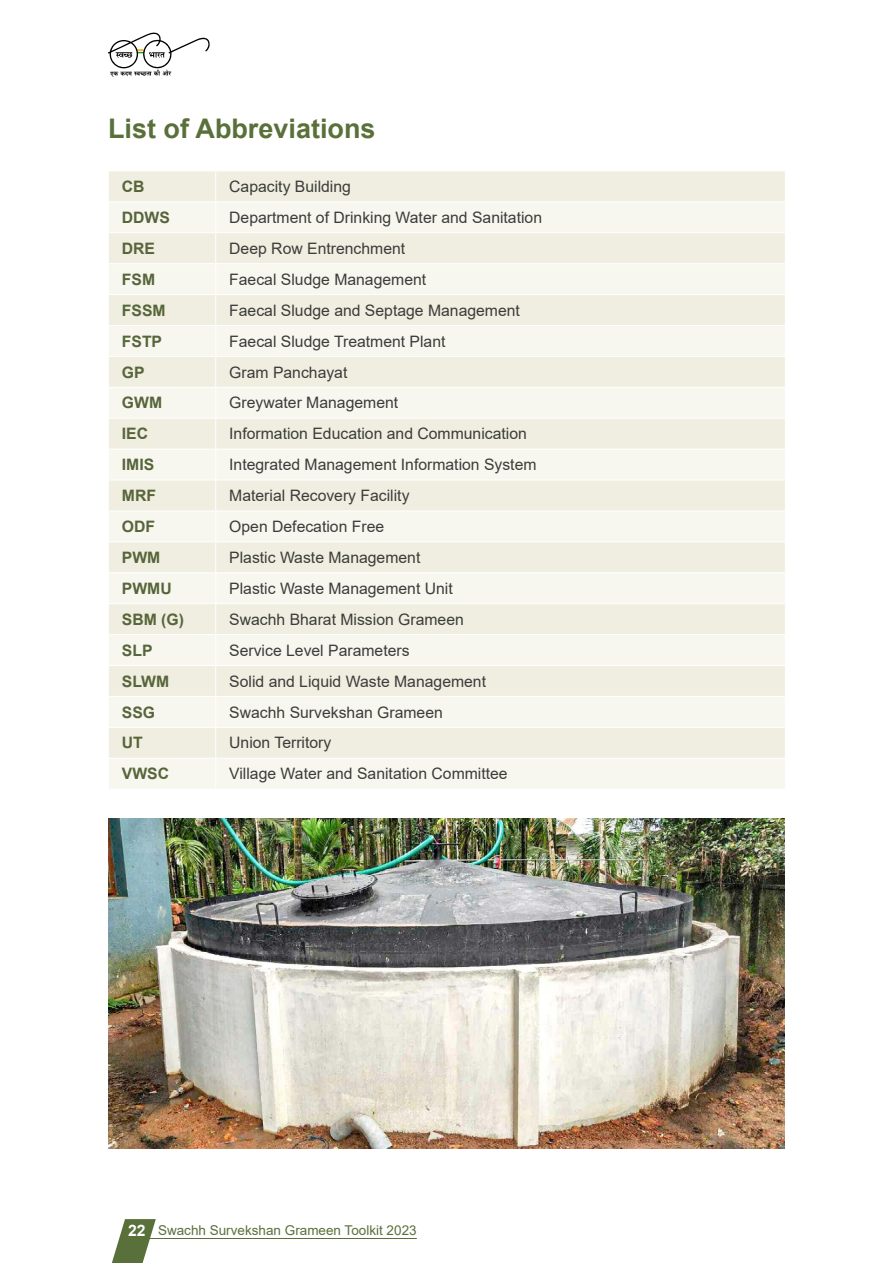
<style>
.page{position:relative;width:893px;height:1263px;background:#fff}
.page>*{position:absolute;margin:0;border:0;box-sizing:border-box;transform-origin:0 0}
.t1{font:700 27px "Arial";color:#5a703a}
.t2{font:15.75px "Arial";color:#3c3c3b}
.t3{font:700 15.75px "Arial";color:#57653a}
.t4{font:13.5px "Arial";color:#5a703a}
.s1{font-weight:700;font-size:15.75px;color:#fff}
</style>
<div class="page">
<svg style="left:112px;top:1219px;width:44px;height:44px"></svg>
<hr style="left:146px;top:1238px;width:271px;height:1px;background:#5a703a">
<svg style="left:108px;top:33px;width:102px;height:44px"></svg>
<div style="left:109px;top:172px;width:676px;height:29px;background:#efeee0"></div>
<svg style="left:109px;top:203px;width:676px;height:585px;fill:#f7f7f0"></svg>
<hr style="left:215px;top:171px;width:1px;height:30px;background:#fff">
<hr style="left:215px;top:202px;width:1px;height:30px;background:#fff">
<hr style="left:108px;top:232px;width:108px;height:1px;background:#fff">
<hr style="left:216px;top:232px;width:570px;height:1px;background:#fff">
<hr style="left:215px;top:233px;width:1px;height:30px;background:#fff">
<hr style="left:108px;top:263px;width:108px;height:1px;background:#fff">
<hr style="left:216px;top:263px;width:570px;height:1px;background:#fff">
<hr style="left:215px;top:264px;width:1px;height:30px;background:#fff">
<hr style="left:108px;top:294px;width:108px;height:1px;background:#fff">
<hr style="left:216px;top:294px;width:570px;height:1px;background:#fff">
<hr style="left:215px;top:295px;width:1px;height:30px;background:#fff">
<hr style="left:108px;top:325px;width:108px;height:1px;background:#fff">
<hr style="left:216px;top:325px;width:570px;height:1px;background:#fff">
<hr style="left:215px;top:326px;width:1px;height:30px;background:#fff">
<hr style="left:108px;top:356px;width:108px;height:1px;background:#fff">
<hr style="left:216px;top:356px;width:570px;height:1px;background:#fff">
<hr style="left:215px;top:357px;width:1px;height:30px;background:#fff">
<hr style="left:108px;top:387px;width:108px;height:1px;background:#fff">
<hr style="left:216px;top:387px;width:570px;height:1px;background:#fff">
<hr style="left:215px;top:388px;width:1px;height:30px;background:#fff">
<hr style="left:108px;top:418px;width:108px;height:1px;background:#fff">
<hr style="left:216px;top:418px;width:570px;height:1px;background:#fff">
<hr style="left:215px;top:419px;width:1px;height:30px;background:#fff">
<hr style="left:108px;top:449px;width:108px;height:1px;background:#fff">
<hr style="left:216px;top:449px;width:570px;height:1px;background:#fff">
<hr style="left:215px;top:449px;width:1px;height:31px;background:#fff">
<hr style="left:108px;top:480px;width:108px;height:1px;background:#fff">
<hr style="left:216px;top:480px;width:570px;height:1px;background:#fff">
<hr style="left:215px;top:480px;width:1px;height:31px;background:#fff">
<hr style="left:108px;top:511px;width:108px;height:1px;background:#fff">
<hr style="left:216px;top:511px;width:570px;height:1px;background:#fff">
<hr style="left:215px;top:511px;width:1px;height:30px;background:#fff">
<hr style="left:108px;top:541px;width:108px;height:1px;background:#fff">
<hr style="left:216px;top:541px;width:570px;height:1px;background:#fff">
<hr style="left:215px;top:542px;width:1px;height:30px;background:#fff">
<hr style="left:108px;top:572px;width:108px;height:1px;background:#fff">
<hr style="left:216px;top:572px;width:570px;height:1px;background:#fff">
<hr style="left:215px;top:573px;width:1px;height:30px;background:#fff">
<hr style="left:108px;top:603px;width:108px;height:1px;background:#fff">
<hr style="left:216px;top:603px;width:570px;height:1px;background:#fff">
<hr style="left:215px;top:604px;width:1px;height:30px;background:#fff">
<hr style="left:108px;top:634px;width:108px;height:1px;background:#fff">
<hr style="left:216px;top:634px;width:570px;height:1px;background:#fff">
<hr style="left:215px;top:635px;width:1px;height:30px;background:#fff">
<hr style="left:108px;top:665px;width:108px;height:1px;background:#fff">
<hr style="left:216px;top:665px;width:570px;height:1px;background:#fff">
<hr style="left:215px;top:666px;width:1px;height:30px;background:#fff">
<hr style="left:108px;top:696px;width:108px;height:1px;background:#fff">
<hr style="left:216px;top:696px;width:570px;height:1px;background:#fff">
<hr style="left:215px;top:697px;width:1px;height:30px;background:#fff">
<hr style="left:108px;top:727px;width:108px;height:1px;background:#fff">
<hr style="left:216px;top:727px;width:570px;height:1px;background:#fff">
<hr style="left:215px;top:728px;width:1px;height:30px;background:#fff">
<hr style="left:108px;top:758px;width:108px;height:1px;background:#fff">
<hr style="left:216px;top:758px;width:570px;height:1px;background:#fff">
<hr style="left:215px;top:759px;width:1px;height:30px;background:#fff">
<img style="left:108px;top:818px;width:677px;height:331px">
<h1 class="t1" style="left:108px;top:110px;width:269px">List of Abbreviations</h1>
<p class="t3" style="left:122px;top:175px;width:24px">CB</p>
<p class="t2" style="left:229px;top:176px;width:123px">Capacity Building</p>
<p class="t3" style="left:122px;top:206px;width:50px">DDWS</p>
<p class="t2" style="left:229px;top:207px;width:314px">Department of Drinking Water and Sanitation</p>
<p class="t3" style="left:122px;top:237px;width:35px">DRE</p>
<p class="t2" style="left:229px;top:238px;width:177px">Deep Row Entrenchment</p>
<p class="t3" style="left:122px;top:268px;width:35px">FSM</p>
<p class="t2" style="left:229px;top:268px;width:198px">Faecal Sludge Management</p>
<p class="t3" style="left:122px;top:299px;width:45px">FSSM</p>
<p class="t2" style="left:229px;top:299px;width:292px">Faecal Sludge and Septage Management</p>
<p class="t3" style="left:122px;top:330px;width:42px">FSTP</p>
<p class="t2" style="left:229px;top:330px;width:218px">Faecal Sludge Treatment Plant</p>
<p class="t3" style="left:122px;top:361px;width:24px">GP</p>
<p class="t2" style="left:229px;top:361px;width:120px">Gram Panchayat</p>
<p class="t3" style="left:122px;top:392px;width:42px">GWM</p>
<p class="t2" style="left:229px;top:392px;width:170px">Greywater Management</p>
<p class="t3" style="left:122px;top:423px;width:28px">IEC</p>
<p class="t2" style="left:229px;top:423px;width:299px">Information Education and Communication</p>
<p class="t3" style="left:122px;top:454px;width:34px">IMIS</p>
<p class="t2" style="left:229px;top:454px;width:309px">Integrated Management Information System</p>
<p class="t3" style="left:122px;top:484px;width:36px">MRF</p>
<p class="t2" style="left:229px;top:485px;width:182px">Material Recovery Facility</p>
<p class="t3" style="left:122px;top:515px;width:35px">ODF</p>
<p class="t2" style="left:229px;top:516px;width:156px">Open Defecation Free</p>
<p class="t3" style="left:122px;top:546px;width:40px">PWM</p>
<p class="t2" style="left:229px;top:547px;width:193px">Plastic Waste Management</p>
<p class="t3" style="left:122px;top:577px;width:51px">PWMU</p>
<p class="t2" style="left:229px;top:577px;width:225px">Plastic Waste Management Unit</p>
<p class="t3" style="left:122px;top:608px;width:64px">SBM (G)</p>
<p class="t2" style="left:229px;top:608px;width:236px">Swachh Bharat Mission Grameen</p>
<p class="t3" style="left:122px;top:639px;width:32px">SLP</p>
<p class="t2" style="left:229px;top:639px;width:182px">Service Level Parameters</p>
<p class="t3" style="left:122px;top:670px;width:49px">SLWM</p>
<p class="t2" style="left:229px;top:670px;width:258px">Solid and Liquid Waste Management</p>
<p class="t3" style="left:122px;top:701px;width:35px">SSG</p>
<p class="t2" style="left:229px;top:701px;width:215px">Swachh Survekshan Grameen</p>
<p class="t3" style="left:122px;top:732px;width:22px">UT</p>
<p class="t2" style="left:229px;top:732px;width:104px">Union Territory</p>
<p class="t3" style="left:122px;top:763px;width:49px">VWSC</p>
<p class="t2" style="left:229px;top:763px;width:280px">Village Water and Sanitation Committee</p>
<p class="t4" style="left:128px;top:1221px;width:290px"><span class="s1">22</span> Swachh Survekshan Grameen Toolkit 2023</p>
</div>
